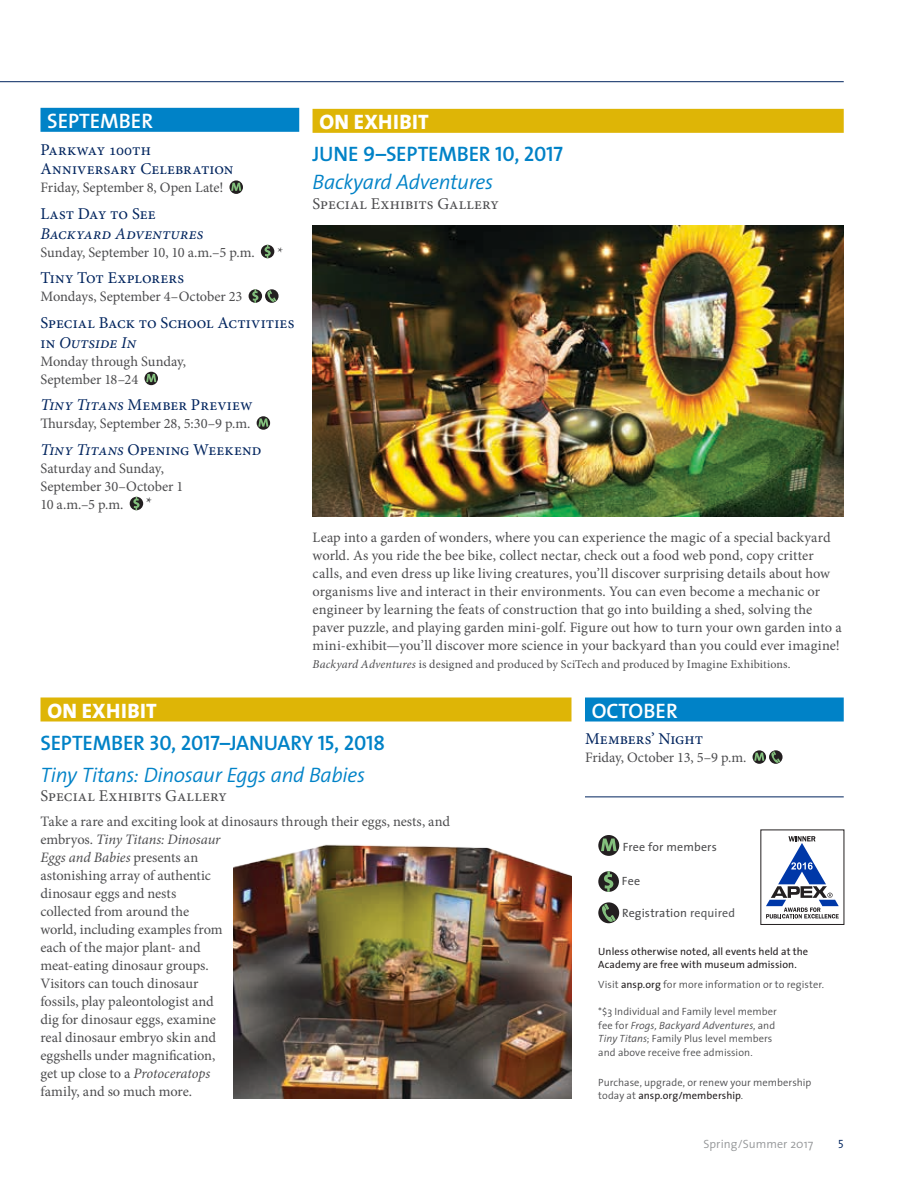
<style>
.page{position:relative;width:918px;height:1188px;background:#fff}
.page>*{position:absolute;margin:0;border:0;box-sizing:border-box;transform-origin:0 0}
.t1{font:21px "The Sans Semi Bold Caps";letter-spacing:-.015em;color:#0082c7}
.t2{font:italic 300 21px "The Sans";letter-spacing:-.015em;color:#0082c7}
.t3{font:800 21px "The Sans";letter-spacing:.015em;color:#fff}
.t4{font:21px "The Sans Semi Bold Caps";color:#fff}
.t5{font:16.5px/19.8px "Minion Pro";letter-spacing:.005em;color:#00245e}
.t6{font:16.5px "Minion Pro";letter-spacing:.005em;color:#4d4d4f}
.t7{font:italic 16.5px "Minion Pro";letter-spacing:.01em;color:#00245e}
.t8{font:14.4px/18px "Minion Pro";color:#4d4d4f}
.t9{font:700 14.4px "Minion Pro";color:#4d4d4f}
.t10{font:12px "Minion Pro";color:#4d4d4f}
.t11{font:12px "The Sans";letter-spacing:.015em;color:#4d4d4f}
.t12{font:300 12px "The Sans";letter-spacing:.005em;color:#949698}
.t13{font:12px "The Sans Semi Light Caps";color:#00245e}
.t14{font:300 10.5px/13.5px "The Sans";letter-spacing:.005em;color:#4d4d4f}
.t15{font:10.5px/13.5px "The Sans";letter-spacing:.01em;color:#231f20}
.s1{font-style:italic}
.s2{color:#58595b}
.s3{font-weight:400;color:#231f20}
</style>
<div class="page">
<div style="left:40px;top:108px;width:259px;height:24px;background:#0082c7"></div>
<svg style="left:229px;top:180px;width:14px;height:14px"></svg>
<svg style="left:231px;top:183px;width:10px;height:8px"></svg>
<svg style="left:261px;top:245px;width:13px;height:13px"></svg>
<svg style="left:265px;top:245px;width:6px;height:13px"></svg>
<svg style="left:249px;top:289px;width:13px;height:14px"></svg>
<svg style="left:252px;top:289px;width:6px;height:14px"></svg>
<svg style="left:265px;top:289px;width:14px;height:14px"></svg>
<svg style="left:267px;top:290px;width:9px;height:12px"></svg>
<svg style="left:145px;top:372px;width:13px;height:13px"></svg>
<svg style="left:146px;top:374px;width:10px;height:8px"></svg>
<svg style="left:257px;top:416px;width:13px;height:14px"></svg>
<svg style="left:258px;top:419px;width:10px;height:8px"></svg>
<svg style="left:130px;top:497px;width:13px;height:13px"></svg>
<svg style="left:133px;top:497px;width:7px;height:13px"></svg>
<div style="left:40px;top:698px;width:532px;height:24px;background:#deb506"></div>
<img style="left:234px;top:844px;width:337px;height:254px">
<div style="left:313px;top:109px;width:531px;height:24px;background:#deb506"></div>
<img style="left:313px;top:225px;width:531px;height:291px">
<div style="left:585px;top:698px;width:259px;height:24px;background:#0082c7"></div>
<svg style="left:753px;top:750px;width:13px;height:14px"></svg>
<svg style="left:754px;top:753px;width:10px;height:8px"></svg>
<svg style="left:769px;top:750px;width:14px;height:14px"></svg>
<svg style="left:771px;top:751px;width:9px;height:12px"></svg>
<hr style="left:585px;top:796px;width:259px;height:1px;background:#00245e">
<svg style="left:598px;top:902px;width:21px;height:21px"></svg>
<svg style="left:602px;top:904px;width:14px;height:18px"></svg>
<svg style="left:598px;top:835px;width:21px;height:21px"></svg>
<svg style="left:601px;top:839px;width:16px;height:12px"></svg>
<svg style="left:598px;top:871px;width:21px;height:21px"></svg>
<svg style="left:604px;top:871px;width:9px;height:21px"></svg>
<hr style="left:0;top:81px;width:844px;height:1px;background:#00245e">
<svg style="left:766px;top:836px;width:73px;height:83px"></svg>
<h1 class="t4" style="left:47px;top:103px;width:107px">SEPTEMBER</h1>
<p class="t5" style="left:40px;top:140px;width:194px">Parkway 100th<br>Anniversary Celebration</p>
<p class="t8" style="left:40px;top:179px;width:184px">Friday, September 8, Open Late!</p>
<p class="t5" style="left:40px;top:204px;width:117px">Last Day to See</p>
<p class="t7" style="left:40px;top:222px;width:164px">Backyard Adventures</p>
<p class="t8" style="left:40px;top:243px;width:216px">Sunday, September 10, 10 a.m.–5 p.m.</p>
<p class="t8" style="left:277px;top:243px;width:7px">*</p>
<p class="t5" style="left:40px;top:268px;width:145px">Tiny Tot Explorers</p>
<p class="t8" style="left:40px;top:288px;width:203px">Mondays, September 4–October 23</p>
<p class="t5" style="left:40px;top:313px;width:255px">Special Back to School Activities in <span class="s1">Outside In</span></p>
<p class="t8" style="left:40px;top:352px;width:147px">Monday through Sunday,<br>September 18–24</p>
<p class="t5" style="left:40px;top:395px;width:214px"><span class="s1">Tiny Titans</span> Member Preview</p>
<p class="t8" style="left:40px;top:415px;width:212px">Thursday, September 28, 5:30–9 p.m.</p>
<p class="t5" style="left:40px;top:440px;width:222px"><span class="s1">Tiny Titans</span> Opening Weekend</p>
<p class="t8" style="left:40px;top:459px;width:144px">Saturday and Sunday,<br>September 30–October 1<br>10 a.m.–5 p.m.</p>
<p class="t9" style="left:146px;top:493px;width:7px">*</p>
<h1 class="t3" style="left:319px;top:104px;width:111px">ON EXHIBIT</h1>
<h1 class="t1" style="left:313px;top:136px;width:252px">JUNE 9–SEPTEMBER 10, 2017</h1>
<h1 class="t2" style="left:313px;top:165px;width:182px">Backyard Adventures</h1>
<p class="t6" style="left:313px;top:193px;width:188px">Special Exhibits Gallery</p>
<p class="t8" style="left:313px;top:528px;width:530px">Leap into a garden of wonders, where you can experience the magic of a special backyard world. As you ride the bee bike, collect nectar, check out a food web pond, copy critter calls, and even dress up like living creatures, you’ll discover surprising details about how organisms live and interact in their environments. You can even become a mechanic or engineer by learning the feats of construction that go into building a shed, solving the paver puzzle, and playing garden mini-golf. Figure out how to turn your own garden into a mini-exhibit—you’ll discover more science in your backyard than you could ever imagine!</p>
<p class="t10" style="left:313px;top:656px;width:480px"><span class="s1">Backyard Adventures</span> is designed and produced by SciTech and produced by Imagine Exhibitions.</p>
<h1 class="t3" style="left:47px;top:693px;width:111px">ON EXHIBIT</h1>
<h1 class="t1" style="left:41px;top:725px;width:346px">SEPTEMBER 30, 2017–JANUARY 15, 2018</h1>
<h1 class="t2" style="left:41px;top:757px;width:326px">Tiny Titans: Dinosaur Eggs and Babies</h1>
<p class="t6" style="left:40px;top:785px;width:188px">Special Exhibits Gallery</p>
<p class="t8" style="left:40px;top:812px;width:411px">Take a rare and exciting look at dinosaurs through their eggs, nests, and embryos. <span class="s1">Tiny Titans: Dinosaur<br>Eggs and Babies</span> presents an<br>astonishing array of authentic<br>dinosaur eggs and nests<br>collected from around the<br>world, including examples from<br>each of the major plant- and<br>meat-eating dinosaur groups.<br>Visitors can touch dinosaur<br>fossils, play paleontologist and<br>dig for dinosaur eggs, examine<br>real dinosaur embryo skin and<br>eggshells under magnification,<br>get up close to a <span class="s1">Protoceratops<br></span>family, and so much more.</p>
<h1 class="t4" style="left:592px;top:693px;width:88px">OCTOBER</h1>
<p class="t5" style="left:585px;top:729px;width:120px">Members’ Night</p>
<p class="t8" style="left:585px;top:749px;width:163px">Friday, October 13, 5–9 p.m.</p>
<p class="t11" style="left:623px;top:837px;width:96px">Free for members</p>
<p class="t11" style="left:622px;top:871px;width:20px">Fee</p>
<p class="t11" style="left:622px;top:903px;width:115px">Registration <span class="s2">required</span></p>
<p class="t15" style="left:598px;top:944px;width:211px">Unless otherwise noted, all events held at the<br>Academy are free with museum admission.</p>
<p class="t14" style="left:598px;top:978px;width:227px">Visit <span class="s3">ansp.org</span> for more information or to register.</p>
<p class="t14" style="left:598px;top:1005px;width:180px">*$3 Individual and Family level member fee for <span class="s1">Frogs, Backyard Adventures</span>, and <span class="s1">Tiny Titans</span>; Family Plus level members and above receive free admission.</p>
<p class="t14" style="left:598px;top:1075px;width:215px">Purchase, upgrade, or renew your membership today at <span class="s3">ansp.org/membership</span>.</p>
<p class="t12" style="left:703px;top:1134px;width:112px">Spring/Summer 2017</p>
<p class="t13" style="left:838px;top:1137px;width:7px">5</p>
</div>
